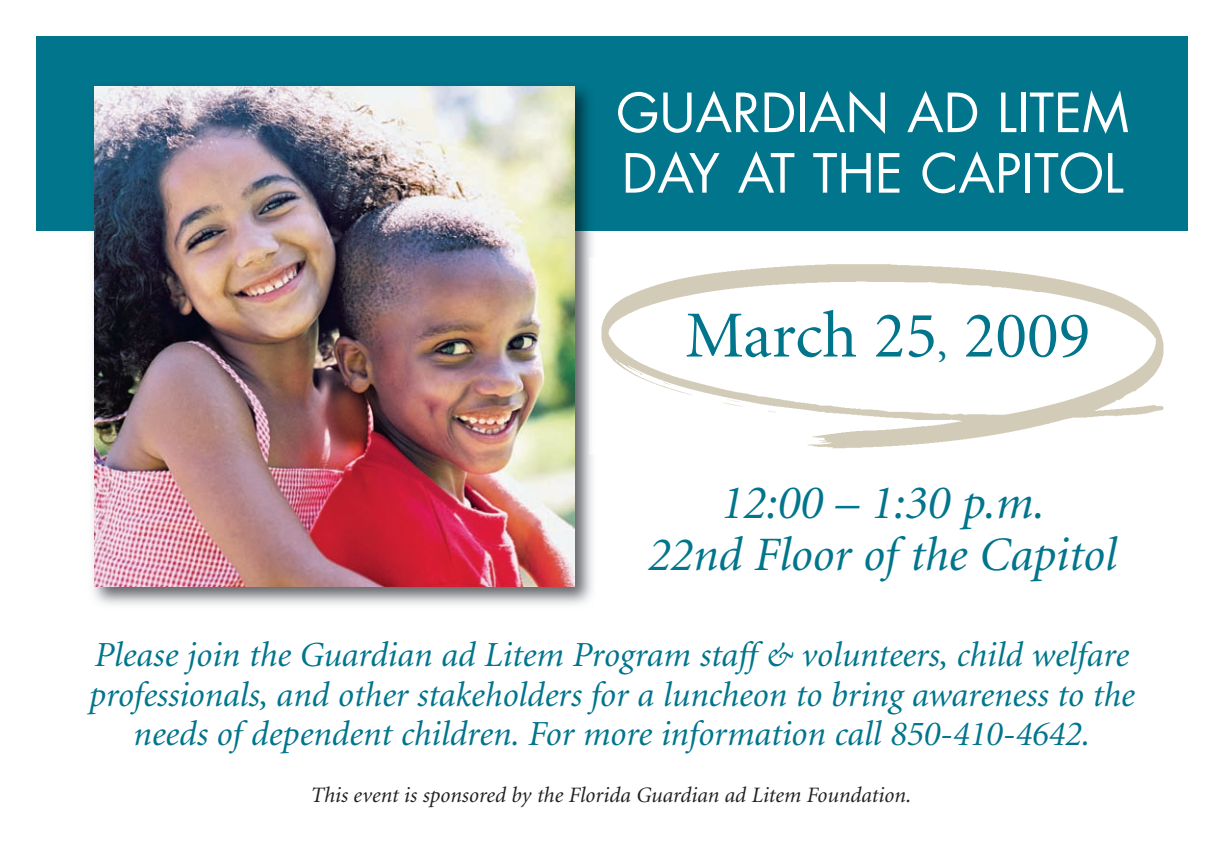
<style>
.page{position:relative;width:1224px;height:864px;background:#fff}
.page>*{position:absolute;margin:0;border:0;box-sizing:border-box;transform-origin:0 0}
.t1{font:65.8px "Minion";color:#00758c}
.t2{font:52.6px/60.6px "Futura";color:#fff}
.t3{font:italic 48px/52px "Minion";color:#00758c;text-align:center}
.t4{font:italic 35.2px/39.6px "Minion";color:#00758c;text-align:center}
.t5{font:italic 22px "Minion";color:#231f20}
.s1{font-size:42px}
</style>
<div class="page">
<div style="left:36px;top:36px;width:1152px;height:195px;background:#00758c"></div>
<img style="left:601px;top:263px;width:563px;height:186px">
<img style="left:93px;top:86px;width:500px;height:519px">
<img style="left:590px;top:257px;width:3px;height:198px">
<img style="left:95px;top:86px;width:479px;height:501px">
<h2 class="t2" style="left:616px;top:87px;width:514px">GUARDIAN AD LITEM<br>DAY AT THE CAPITOL</h2>
<h1 class="t1" style="left:685px;top:310px;width:406px">March 25<span class="s1">,</span> 2009</h1>
<h3 class="t3" style="left:648px;top:480px;width:470px">12:00 – 1:30 p.m.<br>22nd Floor of the Capitol</h3>
<p class="t4" style="left:89px;top:638px;width:1047px">Please join the Guardian ad Litem Program staff &amp; volunteers, child welfare professionals, and other stakeholders for a luncheon to bring awareness to the needs of dependent children. For more information call 850-410-4642.</p>
<p class="t5" style="left:311px;top:786px;width:602px">This event is sponsored by the Florida Guardian ad Litem Foundation.</p>
</div>
